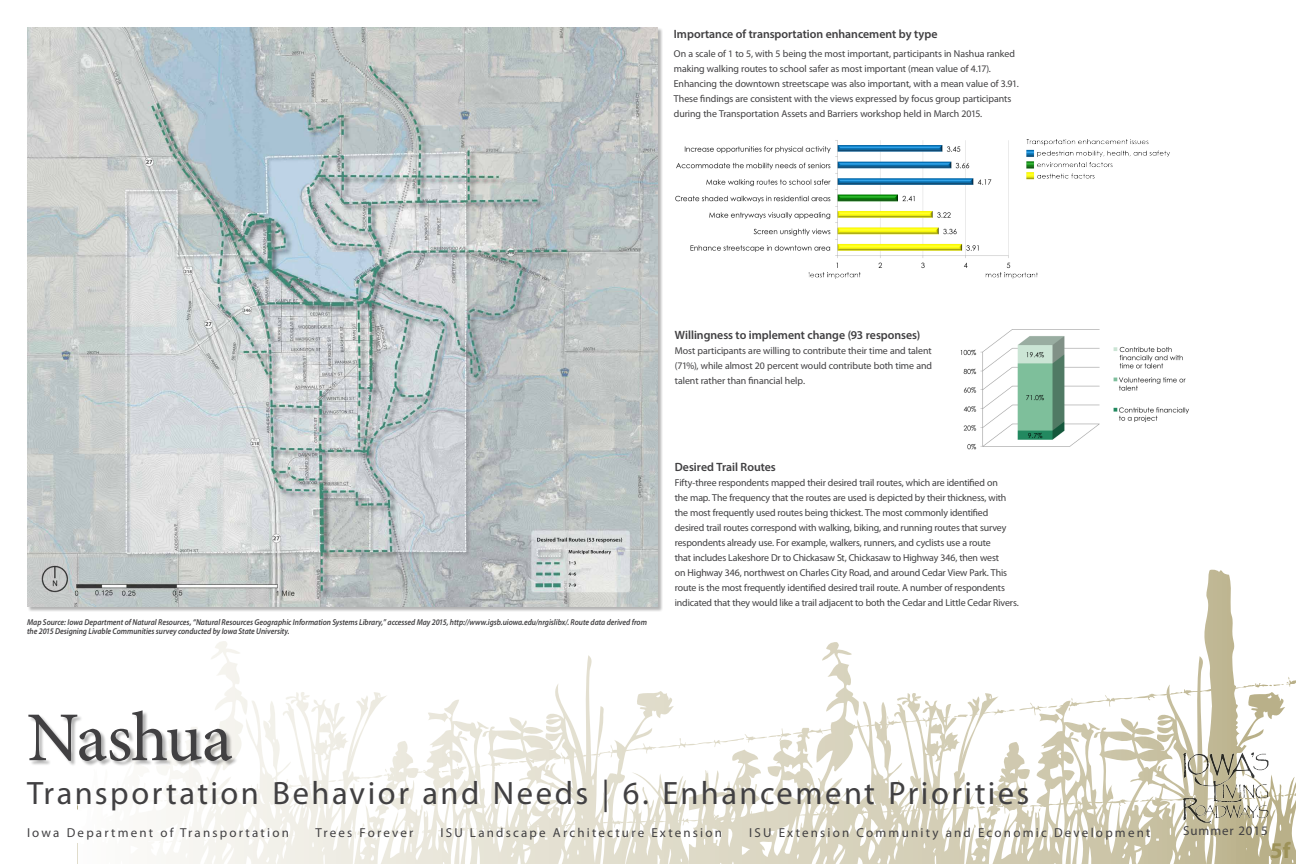
<style>
.page{position:relative;width:1296px;height:864px;background:#fff}
.page>*{position:absolute;margin:0;border:0;box-sizing:border-box;transform-origin:0 0}
.t1{font:70px "Minion Pro";letter-spacing:-.02em;color:#414042}
.t2{font:32.5px "Myriad Pro";letter-spacing:.075em;color:#414042}
.t3{font:700 22.5px "Myriad Pro";color:#9d9259}
.t4{font:13px "Myriad Pro";letter-spacing:.17em;color:#414042}
.t5{font:13px "Myriad Pro";letter-spacing:.07em;color:#414042}
.t6{font:600 12px "Myriad Pro";color:#414042}
.t7{font:10px/15px "Myriad Pro";letter-spacing:-.01em;color:#414042}
.t8{font:italic 600 8.5px/9.5px "Myriad Pro";letter-spacing:-.005em;color:#414042;scale:.9 1}
</style>
<div class="page">
<svg style="left:1256px;top:677px;width:40px;height:187px"></svg>
<svg style="left:161px;top:569px;width:1095px;height:295px"></svg>
<img style="left:1171px;top:741px;width:111px;height:91px">
<div style="left:29px;top:711px;width:209px;height:56px;background:#000;opacity:.3"></div>
<img style="left:960px;top:329px;width:229px;height:121px">
<img style="left:1055px;top:139px;width:115px;height:40px">
<img style="left:675px;top:139px;width:380px;height:140px">
<img style="left:27px;top:27px;width:631px;height:579px">
<p class="t6" style="left:674px;top:26px;width:266px">Importance of transportation enhancement by type</p>
<p class="t7" style="left:674px;top:46px;width:347px">On a scale of 1 to 5, with 5 being the most important, participants in Nashua ranked making walking routes to school safer as most important (mean value of 4.17).<br>Enhancing the downtown streetscape was also important, with a mean value of 3.91.<br>These findings are consistent with the views expressed by focus group participants during the Transportation Assets and Barriers workshop held in March 2015.</p>
<p class="t6" style="left:675px;top:328px;width:247px">Willingness to implement change (93 responses)</p>
<p class="t7" style="left:675px;top:343px;width:259px;text-align:justify">Most participants are willing to contribute their time and talent (71%), while almost 20 percent would contribute both time and talent rather than financial help.</p>
<p class="t8" style="left:27px;top:617px;width:690px">Map Source: Iowa Department of Natural Resources, “Natural Resources Geographic Information Systems Library,” accessed May 2015, http://www.igsb.uiowa.edu/nrgislibx/. Route data derived from the 2015 Designing Livable Communities survey conducted by Iowa State University.</p>
<p class="t6" style="left:675px;top:459px;width:103px">Desired Trail Routes</p>
<p class="t7" style="left:675px;top:475px;width:346px">Fifty-three respondents mapped their desired trail routes, which are identified on<br>the map. The frequency that the routes are used is depicted by their thickness, with the most frequently used routes being thickest. The most commonly identified desired trail routes correspond with walking, biking, and running routes that survey respondents already use. For example, walkers, runners, and cyclists use a route<br>that includes Lakeshore Dr to Chickasaw St, Chickasaw to Highway 346, then west<br>on Highway 346, northwest on Charles City Road, and around Cedar View Park. This route is the most frequently identified desired trail route. A number of respondents indicated that they would like a trail adjacent to both the Cedar and Little Cedar Rivers.</p>
<h1 class="t1" style="left:27px;top:691px;width:207px">Nashua</h1>
<h2 class="t2" style="left:27px;top:773px;width:1004px">Transportation Behavior and Needs | 6. Enhancement Priorities</h2>
<h3 class="t4" style="left:27px;top:824px;width:263px">Iowa Department of Transportation</h3>
<h3 class="t4" style="left:315px;top:824px;width:100px">Trees Forever</h3>
<h3 class="t4" style="left:440px;top:824px;width:283px">ISU Landscape Architecture Extension</h3>
<h3 class="t4" style="left:749px;top:824px;width:403px">ISU Extension Community and Economic Development</h3>
<h3 class="t5" style="left:1183px;top:822px;width:86px">Summer 2015</h3>
<h3 class="t3" style="left:1270px;top:836px;width:22px">5f</h3>
</div>
